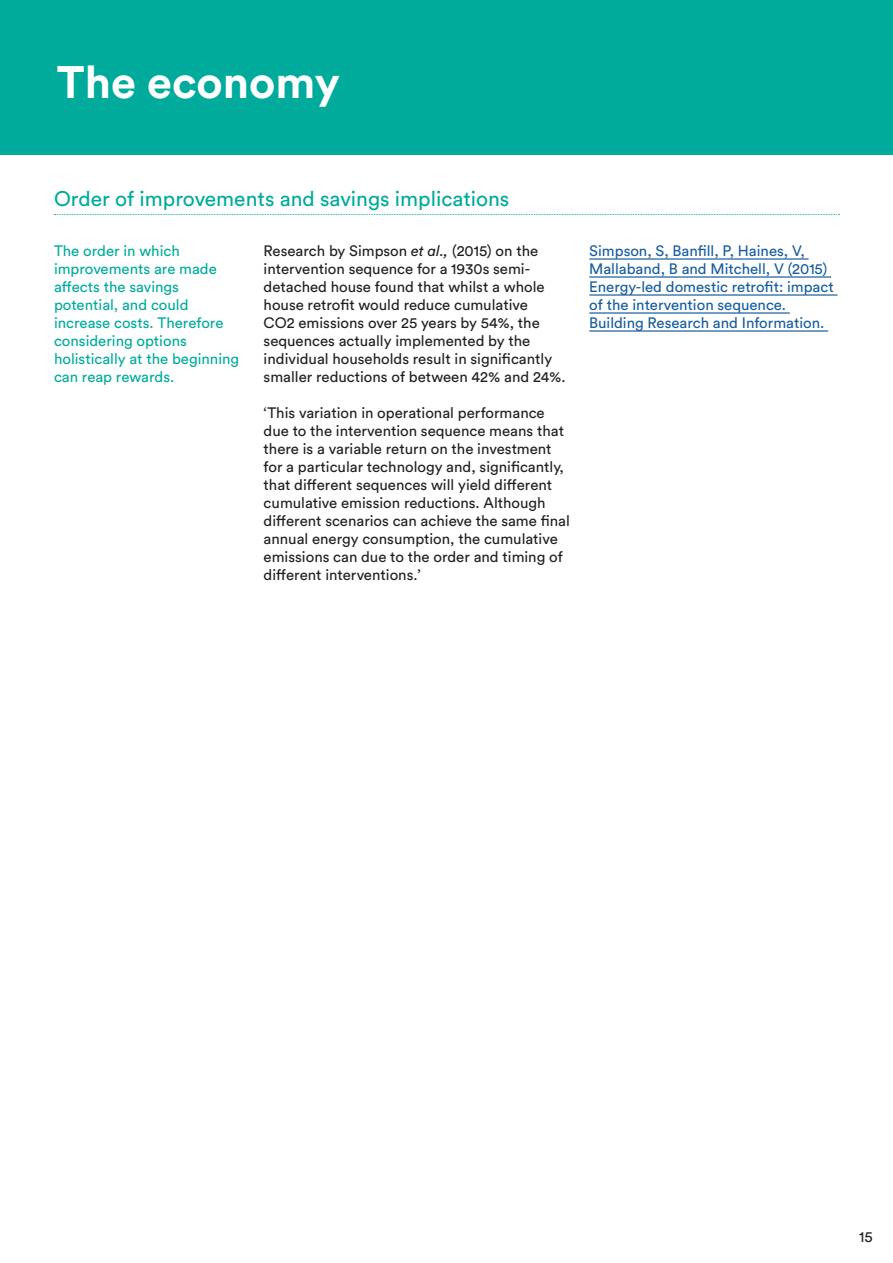
<style>
.page{position:relative;width:893px;height:1263px;background:#fff}
.page>*{position:absolute;margin:0;border:0;box-sizing:border-box;transform-origin:0 0}
.t1{font:700 45px "Circular Std";color:#fff}
.t2{font:21px "Circular Std";color:#00ab9b}
.t3{font:15px/18px "Circular Std";color:#231f20}
.t4{font:15px/18px "Circular Std";color:#00ab9b}
.t5{font:15px/18px "Circular Std";color:#175d9e}
.s1{font-style:italic}
</style>
<div class="page">
<div style="left:0;top:0;width:893px;height:154px;background:#00ab9b"></div>
<svg style="left:54px;top:214px;width:786px;height:1px"></svg>
<hr style="left:589px;top:258px;width:220px;height:2px;background:#175d9e">
<hr style="left:589px;top:276px;width:242px;height:2px;background:#175d9e">
<hr style="left:589px;top:294px;width:248px;height:2px;background:#175d9e">
<hr style="left:589px;top:312px;width:201px;height:2px;background:#175d9e">
<hr style="left:589px;top:330px;width:239px;height:2px;background:#175d9e">
<h1 class="t1" style="left:57px;top:53px;width:285px">The economy</h1>
<h2 class="t2" style="left:54px;top:186px;width:457px">Order of improvements and savings implications</h2>
<p class="t4" style="left:54px;top:242px;width:187px">The order in which improvements are made affects the savings potential, and could increase costs. Therefore considering options holistically at the beginning can reap rewards.</p>
<p class="t3" style="left:264px;top:242px;width:303px">Research by Simpson <span class="s1">et al.,</span> (2015) on the intervention sequence for a 1930s semi&shy;detached house found that whilst a whole house retrofit would reduce cumulative<br>CO2 emissions over 25 years by 54%, the sequences actually implemented by the individual households result in significantly smaller reductions of between 42% and 24%.</p>
<p class="t3" style="left:264px;top:404px;width:308px">‘This variation in operational performance due to the intervention sequence means that there is a variable return on the investment for a particular technology and, significantly, that different sequences will yield different cumulative emission reductions. Although different scenarios can achieve the same final annual energy consumption, the cumulative emissions can due to the order and timing of different interventions.’</p>
<p class="t5" style="left:589px;top:242px;width:246px">Simpson, S, Banfill, P, Haines, V, Mallaband, B and Mitchell, V (2015)<br>Energy-led domestic retrofit: impact of the intervention sequence.<br>Building Research and Information.</p>
<p class="t3" style="left:859px;top:1227px;width:15px">15</p>
</div>
